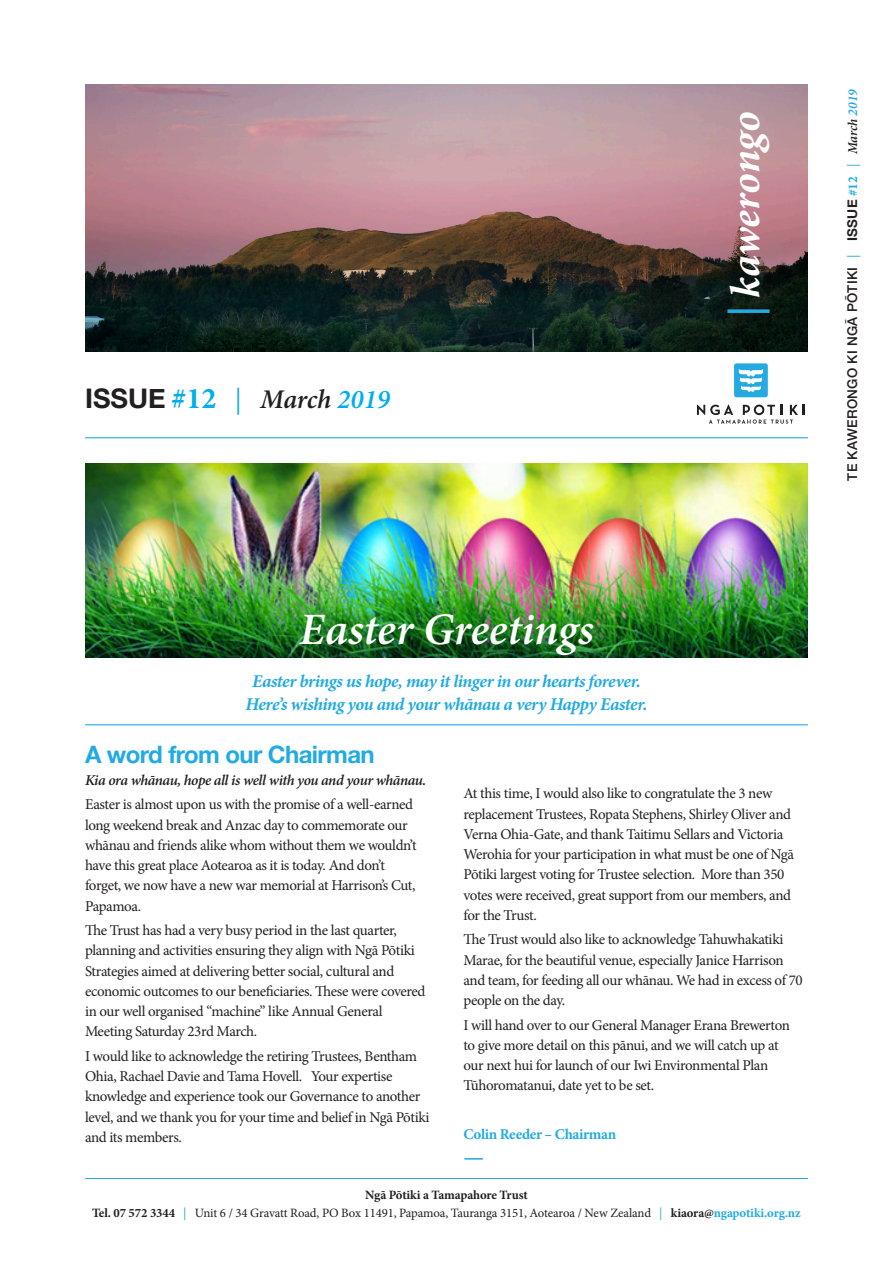
<style>
.page{position:relative;width:893px;height:1263px;background:#fff}
.page>*{position:absolute;margin:0;border:0;box-sizing:border-box;transform-origin:0 0}
.t1{font:italic 600 45px "Minion Pro";letter-spacing:-.005em;color:#fff}
.t2{font:italic 700 42px "Minion Pro";letter-spacing:-.01em;color:#fff}
.t3{font:700 27px "Helvetica Neue";color:#231f20}
.t4{font:700 24px "Helvetica Neue";letter-spacing:-.025em;color:#22abe2}
.t5{font:700 22.5px "Minion Pro";color:#22abe2}
.t6{font:italic 700 18px "Minion Pro";letter-spacing:-.03em;color:#22abe2}
.t7{font:15px/20.2px "Minion Pro";letter-spacing:-.03em;color:#231f20}
.t8{font:italic 600 15px "Minion Pro";letter-spacing:-.03em;color:#231f20}
.t9{font:700 15px "Minion Pro";letter-spacing:-.025em;color:#22abe2}
.t10{font:500 13.5px "Helvetica Neue";letter-spacing:.02em;color:#231f20}
.t11{font:12.75px/18px "Minion Pro";letter-spacing:-.01em;color:#231f20;text-align:center}
.s1{font-family:"Minion Pro";font-size:30px;color:#00aeef}
.s2{font-family:"Minion Pro";font-weight:400;color:#22abe2}
.s3{font-family:"Minion Pro";font-weight:600;font-style:italic}
.s4{font-family:"Minion Pro";font-weight:600;font-style:italic;color:#00aeef}
.s5{color:#24aae1}
.s6{font-weight:700}
.s7{font-family:"Minion Pro";font-weight:700;color:#22abe2}
.s8{font-family:"Minion Pro";font-weight:600;font-style:italic;color:#22abe2}
.s9{color:#22abe2}
.s10{font-weight:700;color:#22abe2}
</style>
<div class="page">
<hr style="left:85px;top:1178px;width:723px;height:1px;background:#22abe2">
<div style="left:734px;top:363px;width:34px;height:34px;background:#24aae1;border-radius:2px"></div>
<svg style="left:739px;top:369px;width:24px;height:23px"></svg>
<svg style="left:697px;top:405px;width:108px;height:19px"></svg>
<img style="left:85px;top:85px;width:723px;height:266px">
<hr style="left:85px;top:437px;width:723px;height:1px;background:#22abe2">
<hr style="left:85px;top:724px;width:723px;height:1px;background:#22abe2">
<img style="left:85px;top:464px;width:723px;height:194px">
<p class="t3" style="left:85px;top:377px;width:307px">ISSUE <span class="s1">#12</span> <span class="s2">|</span> <span class="s3">March</span> <span class="s4">2019</span></p>
<p class="t2" style="left:716px;top:318px;width:209px;rotate:-90deg"><span class="s5">|</span> kawerongo</p>
<p class="t10" style="left:841px;top:481px;width:393px;rotate:-90deg">TE KAWERONGO KI NGĀ PŌTIKI <span class="s2">|</span> <span class="s6">ISSUE</span> <span class="s7">#12</span> <span class="s2">|</span> <span class="s3">March</span> <span class="s8">2019</span></p>
<p class="t1" style="left:299px;top:598px;width:296px">Easter Greetings</p>
<p class="t6" style="left:252px;top:668px;width:390px">Easter brings us hope, may it linger in our hearts forever.</p>
<p class="t6" style="left:245px;top:691px;width:403px">Here’s wishing you and your whānau a very Happy Easter.</p>
<p class="t4" style="left:85px;top:735px;width:291px">A word from our Chairman</p>
<p class="t8" style="left:85px;top:769px;width:343px">Kia ora whānau, hope all is well with you and your whānau.</p>
<p class="t7" style="left:85px;top:794px;width:333px">Easter is almost upon us with the promise of a well-earned long weekend break and Anzac day to commemorate our whānau and friends alike whom without them we wouldn’t have this great place Aotearoa as it is today. And don’t forget, we now have a new war memorial at Harrison’s Cut, Papamoa.</p>
<p class="t7" style="left:85px;top:920px;width:342px">The Trust has had a very busy period in the last quarter, planning and activities ensuring they align with Ngā Pōtiki Strategies aimed at delivering better social, cultural and economic outcomes to our beneficiaries. These were covered in our well organised “machine” like Annual General Meeting Saturday 23rd March.</p>
<p class="t7" style="left:85px;top:1046px;width:346px">I would like to acknowledge the retiring Trustees, Bentham Ohia, Rachael Davie and Tama Hovell. Your expertise knowledge and experience took our Governance to another level, and we thank you for your time and belief in Ngā Pōtiki and its members.</p>
<p class="t7" style="left:463px;top:783px;width:332px">At this time, I would also like to congratulate the 3 new replacement Trustees, Ropata Stephens, Shirley Oliver and Verna Ohia-Gate, and thank Taitimu Sellars and Victoria Werohia for your participation in what must be one of Ngā Pōtiki largest voting for Trustee selection. More than 350 votes were received, great support from our members, and for the Trust.</p>
<p class="t7" style="left:463px;top:929px;width:341px">The Trust would also like to acknowledge Tahuwhakatiki Marae, for the beautiful venue, especially Janice Harrison and team, for feeding all our whānau. We had in excess of 70 people on the day.</p>
<p class="t7" style="left:463px;top:1015px;width:328px">I will hand over to our General Manager Erana Brewerton to give more detail on this pānui, and we will catch up at our next hui for launch of our Iwi Environmental Plan Tūhoromatanui, date yet to be set.</p>
<p class="t9" style="left:463px;top:1124px;width:154px">Colin Reeder – Chairman</p>
<h3 class="t5" style="left:463px;top:1141px;width:22px">—</h3>
<p class="t11" style="left:92px;top:1186px;width:710px"><span class="s6">Ngā Pōtiki a Tamapahore Trust<br>Tel. 07 572 3344</span> <span class="s9">|</span> Unit 6 / 34 Gravatt Road, PO Box 11491, Papamoa, Tauranga 3151, Aotearoa / New Zealand <span class="s9">|</span> <span class="s6">kiaora@</span><span class="s10">ngapotiki.org.nz</span></p>
</div>
